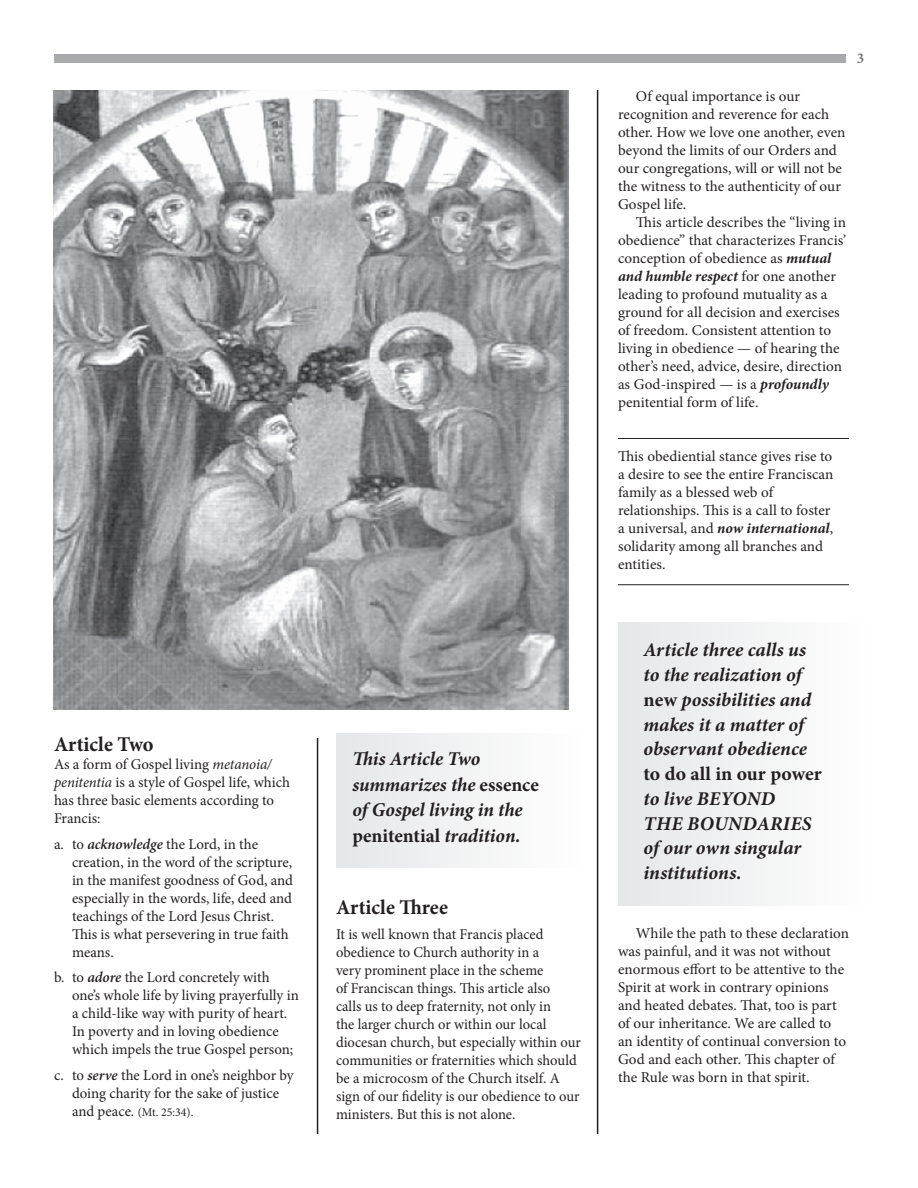
<style>
.page{position:relative;width:918px;height:1188px;background:#fff}
.page>*{position:absolute;margin:0;border:0;box-sizing:border-box;transform-origin:0 0}
.subHEAD{font:700 21px "Minion Pro";color:#231f20}
.CALLout{font:italic 700 19.5px/24.8px "Minion Pro";color:#231f20}
.List_Paragraph{font:15px/18px "Minion Pro";color:#231f20}
.BIG{font:600 15px "Minion Pro";color:#6c6d70}
.List_Paragraph-2{font:12px "Minion Pro";color:#231f20}
.s1{font-style:italic}
.s2{font-weight:600;font-style:italic}
.s3{font-size:15px}
.s4{font-style:normal}
.s5{font-weight:700;font-style:italic}
</style>
<div class="page">
<div style="left:618px;top:623px;width:250px;height:283px;background:#f2f2f3"></div>
<div style="left:336px;top:733px;width:246px;height:135px;background:#f2f2f3"></div>
<div style="left:54px;top:54px;width:792px;height:9px;background:#a8a9ad"></div>
<hr style="left:317px;top:738px;width:1px;height:396px;background:#231f20">
<img style="left:54px;top:90px;width:515px;height:619px">
<hr style="left:597px;top:90px;width:1px;height:1044px;background:#231f20">
<hr style="left:618px;top:438px;width:231px;height:1px;background:#231f20">
<hr style="left:618px;top:584px;width:231px;height:1px;background:#231f20">
<p class="subHEAD" style="left:54px;top:730px;width:101px">Article Two</p>
<p class="List_Paragraph" style="left:54px;top:755px;width:237px">As a form of Gospel living <span class="s1">metanoia/ penitentia</span> is a style of Gospel life, which has three basic elements according to<br>Francis:</p>
<p class="List_Paragraph" style="left:72px;top:835px;width:223px;text-indent:-18px">a. to <span class="s2">acknowledge</span> the Lord, in the creation, in the word of the scripture, in the manifest goodness of God, and especially in the words, life, deed and teachings of the Lord Jesus Christ.<br>This is what persevering in true faith means.</p>
<p class="List_Paragraph" style="left:72px;top:968px;width:228px;text-indent:-18px">b. to <span class="s2">adore</span> the Lord concretely with one’s whole life by living prayerfully in a child-like way with purity of heart.<br>In poverty and in loving obedience which impels the true Gospel person;</p>
<p class="List_Paragraph" style="left:54px;top:1066px;width:241px;text-align:center">c. to <span class="s2">serve</span> the Lord in one’s neighbor by doing charity for the sake of justice</p>
<p class="List_Paragraph-2" style="left:72px;top:1104px;width:123px"><span class="s3">and peace.</span> (Mt. 25:34).</p>
<p class="CALLout" style="left:352px;top:746px;width:188px;line-height:25.5px">This Article Two summarizes the <span class="s4">essence </span>of Gospel living in the <span class="s4">penitential</span> tradition.</p>
<p class="subHEAD" style="left:336px;top:892px;width:113px">Article Three</p>
<p class="List_Paragraph" style="left:336px;top:926px;width:246px">It is well known that Francis placed obedience to Church authority in a<br>very prominent place in the scheme<br>of Franciscan things. This article also<br>calls us to deep fraternity, not only in<br>the larger church or within our local diocesan church, but especially within our communities or fraternities which should be a microcosm of the Church itself. A sign of our fidelity is our obedience to our ministers. But this is not alone.</p>
<p class="List_Paragraph" style="left:618px;top:87px;width:229px;text-indent:18px">Of equal importance is our recognition and reverence for each other. How we love one another, even beyond the limits of our Orders and our congregations, will or will not be the witness to the authenticity of our<br>Gospel life.</p>
<p class="List_Paragraph" style="left:618px;top:213px;width:230px;text-indent:18px">This article describes the “living in obedience” that characterizes Francis’ conception of obedience as <span class="s5">mutual and humble respect</span> for one another leading to profound mutuality as a ground for all decision and exercises of freedom. Consistent attention to living in obedience — of hearing the other’s need, advice, desire, direction as God-inspired — is a <span class="s5">profoundly </span>penitential form of life.</p>
<p class="List_Paragraph" style="left:618px;top:448px;width:217px">This obediential stance gives rise to a desire to see the entire Franciscan family as a blessed web of relationships. This is a call to foster a universal, and <span class="s5">now international</span>, solidarity among all branches and entities.</p>
<p class="BIG" style="left:857px;top:47px;width:9px">3</p>
<p class="CALLout" style="left:644px;top:637px;width:180px">Article three calls us to the realization of <span class="s4">new</span> possibilities and makes it a matter of observant obedience <span class="s4">to do all in our power </span>to live BEYOND<br>THE BOUNDARIES of our own singular institutions.</p>
<p class="List_Paragraph" style="left:618px;top:924px;width:233px;text-indent:18px">While the path to these declaration was painful, and it was not without enormous effort to be attentive to the Spirit at work in contrary opinions and heated debates. That, too is part of our inheritance. We are called to an identity of continual conversion to God and each other. This chapter of the Rule was born in that spirit.</p>
</div>
